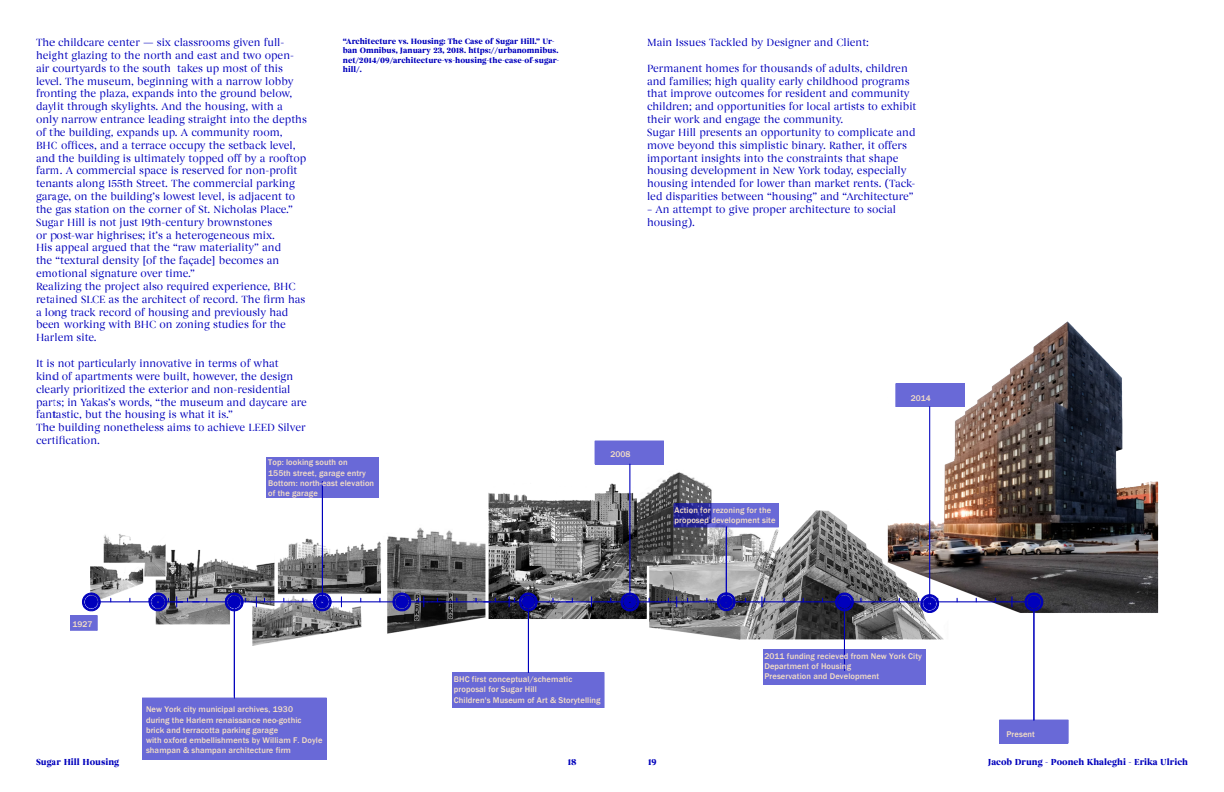
<style>
.page{position:relative;width:1224px;height:792px;background:#fff}
.page>*{position:absolute;margin:0;border:0;box-sizing:border-box;transform-origin:0 0}
.t1{font:10.7px/12.8px "Begum W03";color:#0000bc}
.t2{font:700 9px "Begum W03";color:#0000bc}
.t3{font:500 8.5px/10.2px "Franklin Gothic";letter-spacing:.01em;color:#f5dfc4}
.t4{font:700 8px/9.6px "Begum W03";color:#0000bc}
</style>
<div class="page">
<img style="left:70px;top:321px;width:1089px;height:439px">
<div style="left:142px;top:698px;width:184px;height:61px;background:#6969d7"></div>
<div style="left:453px;top:672px;width:151px;height:36px;background:#6969d7"></div>
<div style="left:896px;top:384px;width:68px;height:23px;background:#6969d7"></div>
<div style="left:1000px;top:720px;width:68px;height:23px;background:#6969d7"></div>
<div style="left:595px;top:441px;width:69px;height:23px;background:#6969d7"></div>
<div style="left:266px;top:457px;width:113px;height:41px;background:#6969d7"></div>
<div style="left:70px;top:616px;width:27px;height:14px;background:#6969d7"></div>
<div style="left:763px;top:649px;width:163px;height:36px;background:#6969d7"></div>
<svg style="left:676px;top:506px;width:101px;height:19px;fill:#6969d7"></svg>
<div style="left:674px;top:504px;width:105px;height:23px;border:1px solid #0000bc"></div>
<hr style="left:234px;top:602px;width:1px;height:96px;background:#0000bc">
<hr style="left:726px;top:527px;width:1px;height:75px;background:#0000bc">
<hr style="left:91px;top:602px;width:944px;height:1px;background:#0000bc">
<svg style="left:484px;top:598px;width:12px;height:5px"></svg>
<svg style="left:566px;top:598px;width:7px;height:5px"></svg>
<svg style="left:608px;top:598px;width:6px;height:5px"></svg>
<svg style="left:176px;top:597px;width:23px;height:10px"></svg>
<svg style="left:418px;top:597px;width:7px;height:10px"></svg>
<svg style="left:762px;top:597px;width:4px;height:10px"></svg>
<hr style="left:528px;top:600px;width:1px;height:72px;background:#0000bc">
<hr style="left:930px;top:407px;width:1px;height:193px;background:#0000bc">
<hr style="left:1034px;top:604px;width:1px;height:116px;background:#0000bc">
<hr style="left:630px;top:464px;width:1px;height:138px;background:#0000bc">
<svg style="left:82px;top:593px;width:18px;height:18px"></svg>
<svg style="left:149px;top:593px;width:20px;height:18px"></svg>
<svg style="left:225px;top:593px;width:21px;height:18px"></svg>
<svg style="left:393px;top:593px;width:18px;height:18px"></svg>
<svg style="left:509px;top:593px;width:28px;height:18px"></svg>
<svg style="left:621px;top:593px;width:18px;height:18px"></svg>
<svg style="left:717px;top:593px;width:18px;height:18px"></svg>
<svg style="left:918px;top:594px;width:21px;height:19px"></svg>
<svg style="left:1025px;top:593px;width:18px;height:18px"></svg>
<hr style="left:844px;top:601px;width:1px;height:70px;background:#0000bc">
<svg style="left:835px;top:593px;width:19px;height:18px"></svg>
<hr style="left:844px;top:602px;width:1px;height:59px;background:#0000bc">
<svg style="left:313px;top:593px;width:18px;height:18px"></svg>
<hr style="left:322px;top:482px;width:1px;height:115px;background:#0000bc">
<p class="t1" style="left:36px;top:36px;width:272px">The childcare center — six classrooms given full&shy;height glazing to the north and east and two open&shy;air courtyards to the south takes up most of this level. The museum, beginning with a narrow lobby fronting the plaza, expands into the ground below, daylit through skylights. And the housing, with a only narrow entrance leading straight into the depths of the building, expands up. A community room, BHC offices, and a terrace occupy the setback level, and the building is ultimately topped off by a rooftop farm. A commercial space is reserved for non-profit tenants along 155th Street. The commercial parking garage, on the building’s lowest level, is adjacent to the gas station on the corner of St. Nicholas Place.” Sugar Hill is not just 19th-century brownstones<br>or post-war highrises; it’s a heterogeneous mix.<br>His appeal argued that the “raw materiality” and<br>the “textural density [of the façade] becomes an emotional signature over time.”<br>Realizing the project also required experience, BHC retained SLCE as the architect of record. The firm has a long track record of housing and previously had been working with BHC on zoning studies for the Harlem site.</p>
<p class="t1" style="left:36px;top:357px;width:272px">It is not particularly innovative in terms of what<br>kind of apartments were built, however, the design clearly prioritized the exterior and non-residential parts; in Yakas’s words, “the museum and daycare are fantastic, but the housing is what it is.”<br>The building nonetheless aims to achieve LEED Silver certification.</p>
<p class="t4" style="left:343px;top:36px;width:218px">“Architecture vs. Housing: The Case of Sugar Hill.” Ur&shy;ban Omnibus, January 23, 2018. https://urbanomnibus. net/2014/09/architecture-vs-housing-the-case-of-sugar&shy;hill/.</p>
<p class="t1" style="left:647px;top:36px;width:223px">Main Issues Tackled by Designer and Client:</p>
<p class="t1" style="left:647px;top:62px;width:271px">Permanent homes for thousands of adults, children and families; high quality early childhood programs that improve outcomes for resident and community children; and opportunities for local artists to exhibit their work and engage the community.<br>Sugar Hill presents an opportunity to complicate and move beyond this simplistic binary. Rather, it offers important insights into the constraints that shape housing development in New York today, especially housing intended for lower than market rents. (Tack&shy;led disparities between “housing” and “Architecture”</p>
<p class="t1" style="left:647px;top:203px;width:251px">– An attempt to give proper architecture to social housing).</p>
<p class="t3" style="left:610px;top:449px;width:22px">2008</p>
<p class="t3" style="left:911px;top:393px;width:22px">2014</p>
<p class="t3" style="left:72px;top:619px;width:22px">1927</p>
<p class="t3" style="left:268px;top:458px;width:108px">Top: looking south on<br>155th street, garage entry<br>Bottom: north-east elevation of the garage</p>
<p class="t3" style="left:146px;top:705px;width:178px">New York city municipal archives, 1930<br>during the Harlem renaissance neo-gothic<br>brick and terracotta parking garage<br>with oxford embellishments by William F. Doyle shampan &amp; shampan architecture firm</p>
<p class="t3" style="left:454px;top:674px;width:148px">BHC first conceptual/schematic proposal for Sugar Hill<br>Children's Museum of Art &amp; Storytelling</p>
<p class="t3" style="left:675px;top:505px;width:103px">Action for rezoning for the proposed development site</p>
<p class="t3" style="left:764px;top:651px;width:159px">2011 funding recieved from New York City<br>Department of Housing<br>Preservation and Development</p>
<p class="t3" style="left:1006px;top:729px;width:30px">Present</p>
<p class="t2" style="left:36px;top:756px;width:85px">Sugar Hill Housing</p>
<p class="t2" style="left:568px;top:756px;width:10px">18</p>
<p class="t2" style="left:648px;top:756px;width:10px">19</p>
<p class="t2" style="left:988px;top:756px;width:202px">Jacob Drung - Pooneh Khaleghi - Erika Ulrich</p>
</div>
